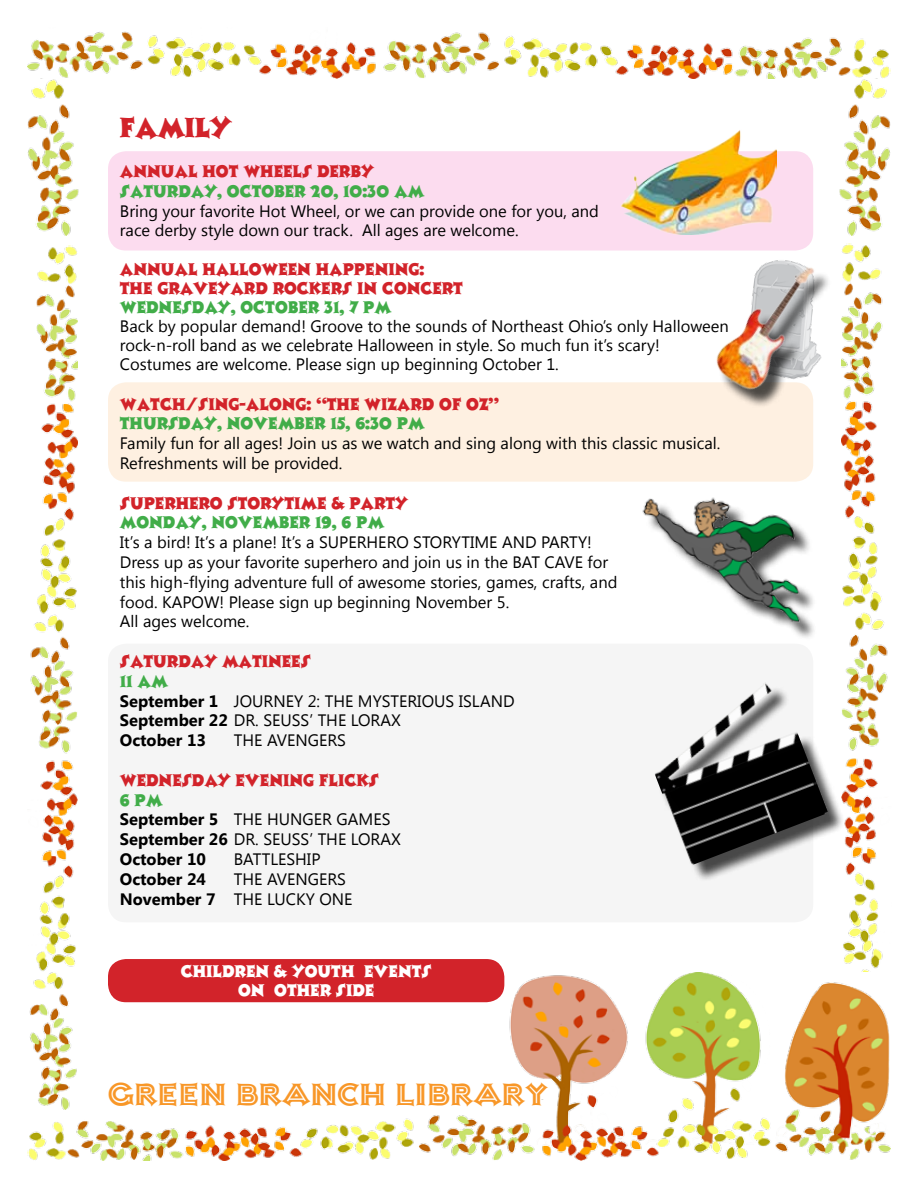
<style>
.page{position:relative;width:918px;height:1188px;background:#fff}
.page>*{position:absolute;margin:0;border:0;box-sizing:border-box;transform-origin:0 0}
.t1{font:30px "Ashley Inline";color:#f89728;scale:1.05 1}
.t2{font:27px "Ashley Crawford";color:#d2232a}
.t3{font:16.5px/19.8px "Segoe UI";color:#000}
.t4{font:16.5px/18.9px "Ashley Crawford";color:#d2232a}
.t5{font:16.5px "Ashley Crawford";color:#41ad49}
.t6{font:16.5px/18.9px "Ashley Crawford";color:#fff;text-align:center}
.t7{font:700 16.5px "Segoe UI";color:#000}
.s1{font-weight:700}
</style>
<div class="page">
<div style="left:108px;top:151px;width:705px;height:100px;background:#fcdcef;border-radius:18px"></div>
<div style="left:108px;top:382px;width:705px;height:100px;background:#fef0e1;border-radius:18px"></div>
<div style="left:108px;top:644px;width:705px;height:278px;background:#f5f5f5;border-radius:18px"></div>
<img style="left:27px;top:31px;width:864px;height:47px">
<img style="left:30px;top:245px;width:47px;height:726px">
<img style="left:27px;top:78px;width:52px;height:157px">
<img style="left:842px;top:243px;width:46px;height:729px">
<img style="left:839px;top:78px;width:52px;height:157px">
<img style="left:27px;top:972px;width:864px;height:189px">
<div style="left:719px;top:271px;width:113px;height:137px;background:#000;opacity:.7"></div>
<img style="left:716px;top:260px;width:116px;height:143px">
<div style="left:646px;top:502px;width:172px;height:139px;background:#000;opacity:.7"></div>
<img style="left:642px;top:481px;width:176px;height:147px">
<div style="left:658px;top:686px;width:187px;height:196px;background:#000;opacity:.71"></div>
<img style="left:655px;top:683px;width:173px;height:183px">
<div style="left:108px;top:959px;width:396px;height:43px;background:#d2232a;border-radius:18px"></div>
<div style="left:530px;top:1086px;width:22px;height:13px;background:#fff"></div>
<img style="left:621px;top:130px;width:155px;height:105px">
<h2 class="t2" style="left:120px;top:108px;width:113px">FAMILY</h2>
<p class="t4" style="left:120px;top:161px;width:255px">ANNUAL HOT WHEELS DERBY</p>
<p class="t5" style="left:120px;top:179px;width:306px">SATURDAY, OCTOBER 20, 10:30 AM</p>
<p class="t3" style="left:120px;top:200px;width:481px">Bring your favorite Hot Wheel, or we can provide one for you, and race derby style down our track. All ages are welcome.</p>
<p class="t4" style="left:120px;top:259px;width:345px">ANNUAL HALLOWEEN HAPPENING:<br>THE GRAVEYARD ROCKERS IN CONCERT</p>
<p class="t5" style="left:120px;top:295px;width:273px">WEDNESDAY, OCTOBER 31, 7 PM</p>
<p class="t3" style="left:120px;top:316px;width:610px;line-height:18.9px">Back by popular demand! Groove to the sounds of Northeast Ohio’s only Halloween rock-n-roll band as we celebrate Halloween in style. So much fun it’s scary!<br>Costumes are welcome. Please sign up beginning October 1.</p>
<p class="t4" style="left:120px;top:393px;width:381px">WATCH/SING-ALONG: “THE WIZARD OF OZ”</p>
<p class="t5" style="left:120px;top:411px;width:306px">THURSDAY, NOVEMBER 15, 6:30 PM</p>
<p class="t3" style="left:120px;top:433px;width:602px">Family fun for all ages! Join us as we watch and sing along with this classic musical.<br>Refreshments will be provided.</p>
<p class="t4" style="left:120px;top:492px;width:290px">SUPERHERO STORYTIME &amp; PARTY</p>
<p class="t5" style="left:120px;top:510px;width:266px">MONDAY, NOVEMBER 19, 6 PM</p>
<p class="t3" style="left:120px;top:532px;width:499px">It’s a bird! It’s a plane! It’s a SUPERHERO STORYTIME AND PARTY!<br>Dress up as your favorite superhero and join us in the BAT CAVE for this high-flying adventure full of awesome stories, games, crafts, and food. KAPOW! Please sign up beginning November 5.<br>All ages welcome.</p>
<p class="t4" style="left:120px;top:651px;width:192px">SATURDAY MATINEES</p>
<p class="t5" style="left:120px;top:669px;width:49px">11 AM</p>
<p class="t3" style="left:120px;top:690px;width:396px"><span class="s1">September 1</span> JOURNEY 2: THE MYSTERIOUS ISLAND<br><span class="s1">September 22</span> DR. SEUSS’ THE LORAX<br><span class="s1">October 13</span></p>
<p class="t3" style="left:234px;top:730px;width:114px">THE AVENGERS</p>
<p class="t4" style="left:120px;top:770px;width:261px">WEDNESDAY EVENING FLICKS</p>
<p class="t5" style="left:120px;top:788px;width:44px">6 PM</p>
<p class="t3" style="left:120px;top:809px;width:282px"><span class="s1">September 5</span> THE HUNGER GAMES<br><span class="s1">September 26</span> DR. SEUSS’ THE LORAX<br><span class="s1">October 10</span></p>
<p class="t3" style="left:234px;top:849px;width:88px">BATTLESHIP</p>
<p class="t7" style="left:120px;top:867px;width:88px">October 24</p>
<p class="t3" style="left:120px;top:868px;width:234px;text-indent:114px">THE AVENGERS<br><span class="s1">November 7</span> THE LUCKY ONE</p>
<p class="t6" style="left:181px;top:961px;width:252px">CHILDREN &amp; YOUTH EVENTS<br>ON OTHER SIDE</p>
<h1 class="t1" style="left:108px;top:1076px;width:420px">GREEN BRANCH LIBRARY</h1>
</div>
